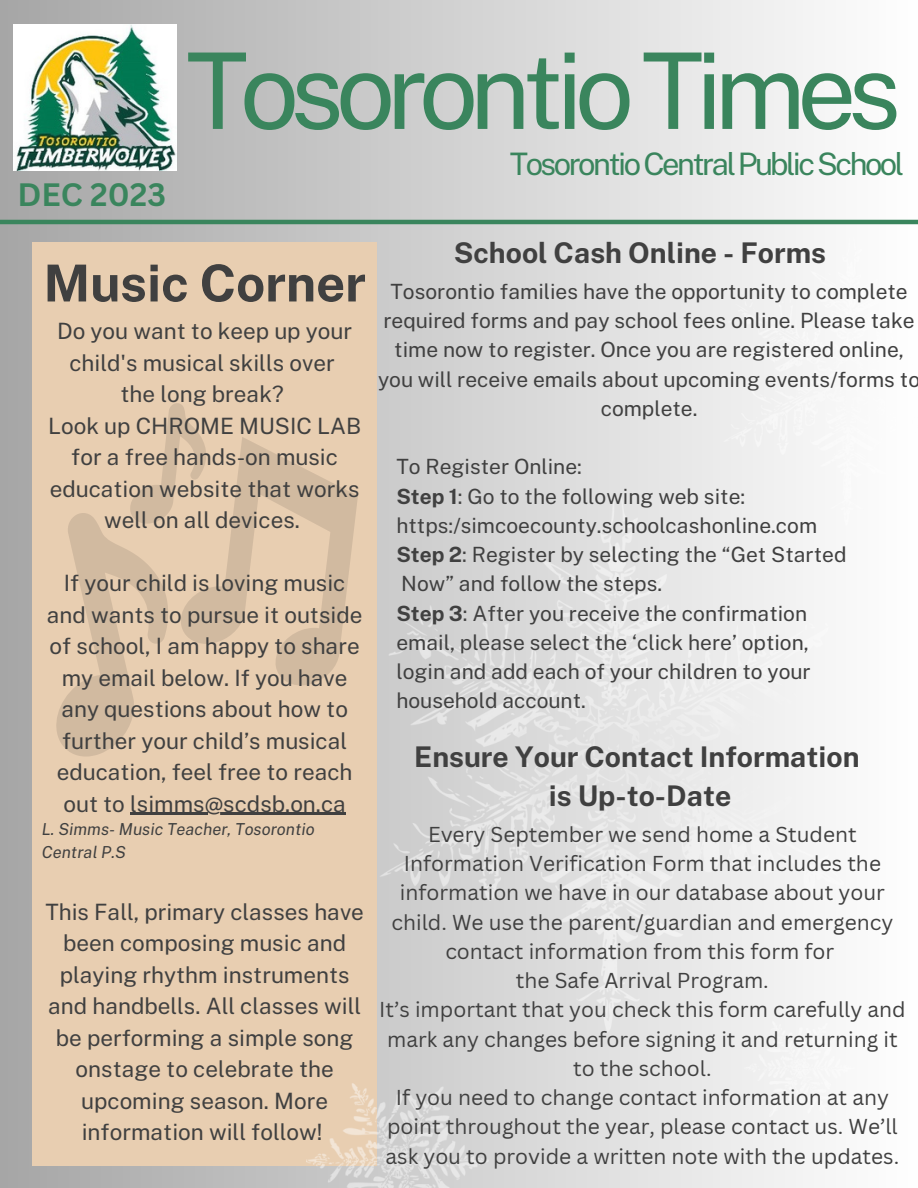
<style>
.page{position:relative;width:918px;height:1188px;background:#fff}
.page>*{position:absolute;margin:0;border:0;box-sizing:border-box;transform-origin:0 0}
.t1{font:105.6px "Public Sans";letter-spacing:-.08em;color:#3a855d}
.t2{font:700 51px "Public Sans";color:#404040}
.t3{font:700 31.5px "Canva Sans";color:#3a855d}
.t4{font:31.05px "Public Sans";letter-spacing:-.08em;color:#3a855d}
.t5{font:700 28.5px "Public Sans";color:#404040}
.t6{font:22.5px/31.5px "Public Sans";color:#404040;text-align:center}
.t7{font:21px/29.2px "Public Sans";color:#404040;text-align:center}
.t8{font:21px/29.2px "Canva Sans";color:#404040;text-align:center}
.t9{font:italic 16.5px/22.5px "Public Sans";color:#404040}
.s1{font-weight:700}
</style>
<div class="page">
<div style="left:0;top:0;width:918px;height:1188px;background:linear-gradient(to right,#a6a7a6,#fefefe)"></div>
<hr style="left:0;top:220px;width:918px;height:4px;background:#3a855d">
<img style="left:14px;top:25px;width:163px;height:146px">
<div style="left:32px;top:242px;width:345px;height:924px;background:#e8ceb1"></div>
<svg style="left:206px;top:437px;width:101px;height:248px"></svg>
<svg style="left:56px;top:403px;width:150px;height:354px"></svg>
<img style="left:307px;top:237px;width:611px;height:951px">
<hr style="left:130px;top:813px;width:216px;height:2px;background:#404040">
<p class="t3" style="left:18px;top:172px;width:150px">DEC 2023</p>
<p class="t1" style="left:186px;top:29px;width:718px">TosorontioTimes</p>
<p class="t4" style="left:510px;top:146px;width:396px">TosorontioCentralPublicSchool</p>
<p class="t2" style="left:43px;top:253px;width:324px">Music Corner</p>
<p class="t6" style="left:57px;top:315px;width:296px">Do you want to keep up your child's musical skills over</p>
<p class="t6" style="left:121px;top:378px;width:165px">the long break?</p>
<p class="t6" style="left:48px;top:410px;width:315px">Look up CHROME MUSIC LAB for a free hands-on music education website that works well on all devices.</p>
<p class="t6" style="left:47px;top:567px;width:317px">If your child is loving music and wants to pursue it outside of school, I am happy to share my email below. If you have any questions about how to further your child’s musical education, feel free to reach out to lsimms@scdsb.on.ca</p>
<p class="t9" style="left:42px;top:818px;width:275px">L. Simms- Music Teacher, Tosorontio<br>Central P.S</p>
<p class="t6" style="left:45px;top:896px;width:320px">This Fall, primary classes have been composing music and playing rhythm instruments and handbells. All classes will be performing a simple song onstage to celebrate the upcoming season. More information will follow!</p>
<p class="t5" style="left:454px;top:236px;width:374px">School Cash Online - Forms</p>
<p class="t7" style="left:378px;top:277px;width:544px">Tosorontio families have the opportunity to complete required forms and pay school fees online. Please take time now to register. Once you are registered online, you will receive emails about upcoming events/forms to complete.</p>
<p class="t7" style="left:396px;top:452px;width:187px">To Register Online:</p>
<p class="t7" style="left:396px;top:481px;width:350px"><span class="s1">Step 1</span>: Go to the following web site:</p>
<p class="t7" style="left:396px;top:511px;width:422px">https:/simcoecounty.schoolcashonline.com</p>
<p class="t7" style="left:396px;top:540px;width:452px"><span class="s1">Step 2</span>: Register by selecting the “Get Started</p>
<p class="t7" style="left:401px;top:569px;width:262px">Now” and follow the steps.</p>
<p class="t7" style="left:396px;top:598px;width:412px"><span class="s1">Step 3</span>: After you receive the confirmation</p>
<p class="t7" style="left:396px;top:628px;width:414px">email, please select the ‘click here’ option,</p>
<p class="t7" style="left:396px;top:657px;width:416px">login and add each of your children to your</p>
<p class="t7" style="left:396px;top:686px;width:191px">household account.</p>
<p class="t5" style="left:414px;top:740px;width:447px">Ensure Your Contact Information</p>
<p class="t5" style="left:549px;top:779px;width:184px">is Up-to-Date</p>
<p class="t8" style="left:391px;top:819px;width:503px">Every September we send home a Student Information Verification Form that includes the information we have in our database about your child. We use the parent/guardian and emergency contact information from this form for</p>
<p class="t8" style="left:516px;top:965px;width:254px">the Safe Arrival Program.</p>
<p class="t8" style="left:379px;top:995px;width:528px">It’s important that you check this form carefully and mark any changes before signing it and returning it to the school.</p>
<p class="t8" style="left:386px;top:1082px;width:515px">If you need to change contact information at any point throughout the year, please contact us. We’ll ask you to provide a written note with the updates.</p>
</div>
